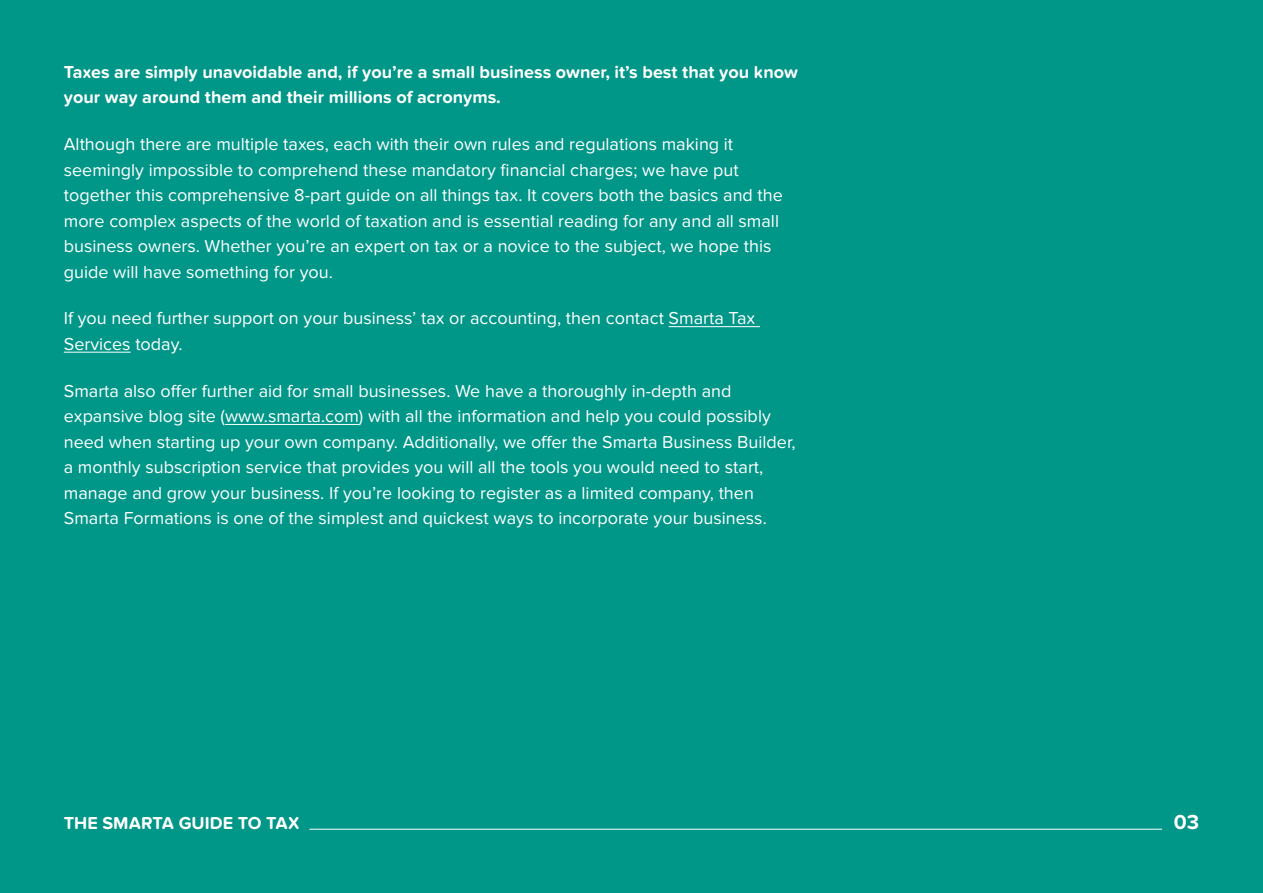
<style>
.page{position:relative;width:1263px;height:893px;background:#009688}
.page>*{position:absolute;margin:0;border:0;box-sizing:border-box;transform-origin:0 0}
.t1{font:700 21px "Proxima Nova Soft";color:#fff}
.t2{font:18px/25.5px "Proxima Nova Soft";color:#fff}
.t3{font:700 18px/25.5px "Proxima Nova Soft";color:#fff}
</style>
<div class="page">
<hr style="left:669px;top:326px;width:91px;height:1px;background:#fff">
<hr style="left:64px;top:352px;width:67px;height:1px;background:#fff">
<hr style="left:225px;top:424px;width:134px;height:1px;background:#fff">
<hr style="left:309px;top:829px;width:853px;height:1px;background:#fff">
<p class="t3" style="left:64px;top:59px;width:736px">Taxes are simply unavoidable and, if you’re a small business owner, it’s best that you know your way around them and their millions of acronyms.</p>
<p class="t2" style="left:64px;top:131px;width:721px">Although there are multiple taxes, each with their own rules and regulations making it seemingly impossible to comprehend these mandatory financial charges; we have put together this comprehensive 8-part guide on all things tax. It covers both the basics and the more complex aspects of the world of taxation and is essential reading for any and all small business owners. Whether you’re an expert on tax or a novice to the subject, we hope this guide will have something for you.</p>
<p class="t2" style="left:64px;top:306px;width:693px">If you need further support on your business’ tax or accounting, then contact Smarta Tax<br>Services today.</p>
<p class="t2" style="left:64px;top:378px;width:733px">Smarta also offer further aid for small businesses. We have a thoroughly in-depth and expansive blog site (www.smarta.com) with all the information and help you could possibly need when starting up your own company. Additionally, we offer the Smarta Business Builder, a monthly subscription service that provides you will all the tools you would need to start, manage and grow your business. If you’re looking to register as a limited company, then Smarta Formations is one of the simplest and quickest ways to incorporate your business.</p>
<p class="t3" style="left:64px;top:811px;width:238px">THE SMARTA GUIDE TO TAX</p>
<p class="t1" style="left:1174px;top:810px;width:27px">03</p>
</div>
